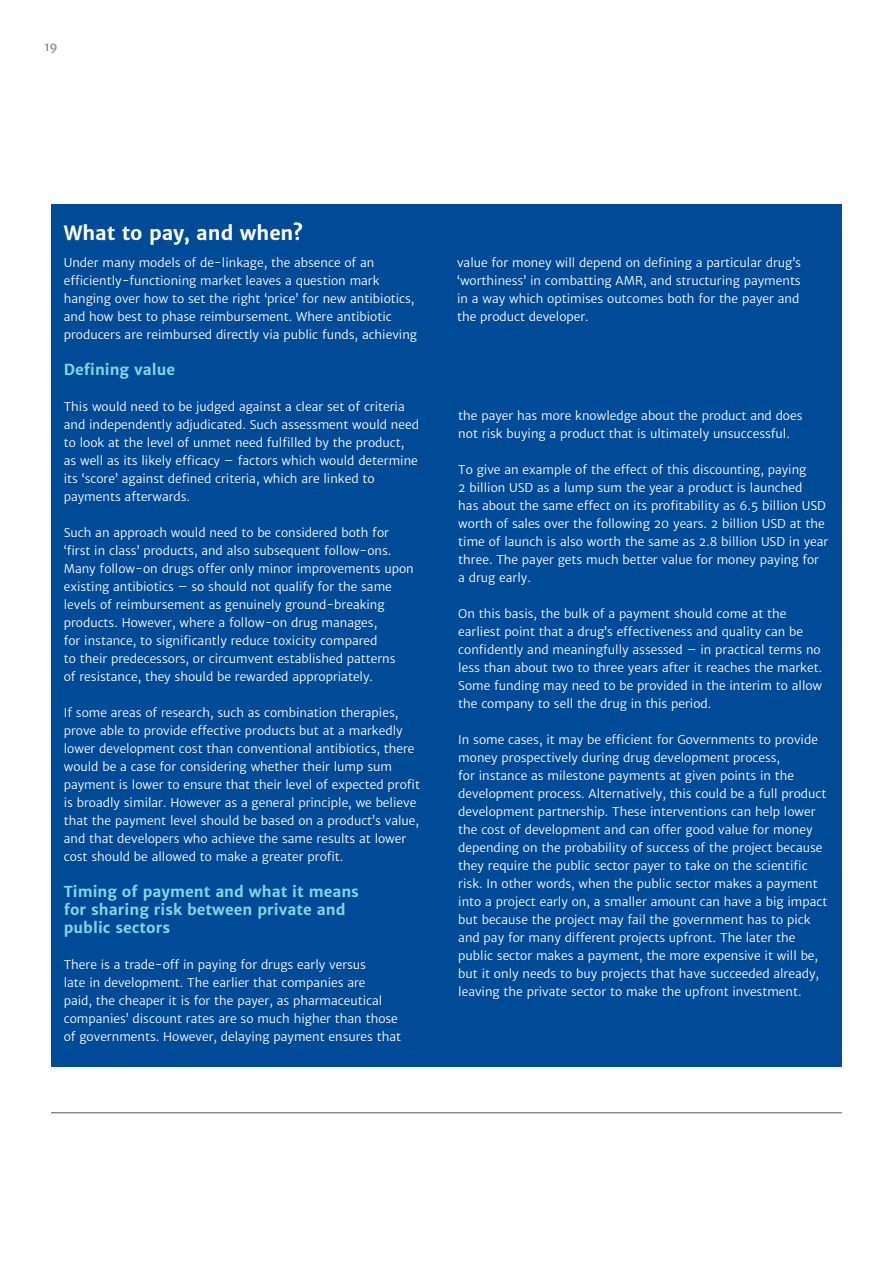
<style>
.page{position:relative;width:893px;height:1263px;background:#fff}
.page>*{position:absolute;margin:0;border:0;box-sizing:border-box;transform-origin:0 0}
.t1{font:700 19.5px "Merriweather Sans";letter-spacing:-.005em;color:#fff}
.t2{font:700 15px/18px "Merriweather Sans";color:#85d3e8}
.t3{font:12px/18px "Merriweather Sans";color:#fff}
.t4{font:12px "Merriweather Sans";color:#808285}
</style>
<div class="page">
<hr style="left:51px;top:1112px;width:791px;height:1px;background:#58595b">
<div style="left:52px;top:204px;width:790px;height:862px;background:#004b97"></div>
<p class="t4" style="left:44px;top:39px;width:15px">19</p>
<h1 class="t1" style="left:64px;top:221px;width:240px">What to pay, and when?</h1>
<p class="t3" style="left:64px;top:254px;width:355px">Under many models of de-linkage, the absence of an efficiently-functioning market leaves a question mark hanging over how to set the right ‘price’ for new antibiotics, and how best to phase reimbursement. Where antibiotic producers are reimbursed directly via public funds, achieving</p>
<p class="t3" style="left:457px;top:254px;width:345px">value for money will depend on defining a particular drug’s ‘worthiness’ in combatting AMR, and structuring payments in a way which optimises outcomes both for the payer and the product developer.</p>
<p class="t2" style="left:64px;top:361px;width:113px">Defining value</p>
<p class="t3" style="left:64px;top:398px;width:357px">This would need to be judged against a clear set of criteria and independently adjudicated. Such assessment would need to look at the level of unmet need fulfilled by the product, as well as its likely efficacy – factors which would determine its ‘score’ against defined criteria, which are linked to payments afterwards.</p>
<p class="t3" style="left:64px;top:524px;width:352px">Such an approach would need to be considered both for ‘first in class’ products, and also subsequent follow-ons.<br>Many follow-on drugs offer only minor improvements upon existing antibiotics – so should not qualify for the same levels of reimbursement as genuinely ground-breaking products. However, where a follow-on drug manages,<br>for instance, to significantly reduce toxicity compared<br>to their predecessors, or circumvent established patterns<br>of resistance, they should be rewarded appropriately.</p>
<p class="t3" style="left:64px;top:704px;width:358px">If some areas of research, such as combination therapies, prove able to provide effective products but at a markedly lower development cost than conventional antibiotics, there would be a case for considering whether their lump sum payment is lower to ensure that their level of expected profit is broadly similar. However as a general principle, we believe that the payment level should be based on a product’s value, and that developers who achieve the same results at lower cost should be allowed to make a greater profit.</p>
<p class="t2" style="left:64px;top:883px;width:297px">Timing of payment and what it means for sharing risk between private and public sectors</p>
<p class="t3" style="left:64px;top:956px;width:339px">There is a trade-off in paying for drugs early versus<br>late in development. The earlier that companies are<br>paid, the cheaper it is for the payer, as pharmaceutical companies’ discount rates are so much higher than those of governments. However, delaying payment ensures that</p>
<p class="t3" style="left:458px;top:407px;width:346px">the payer has more knowledge about the product and does not risk buying a product that is ultimately unsuccessful.</p>
<p class="t3" style="left:458px;top:461px;width:372px">To give an example of the effect of this discounting, paying<br>2 billion USD as a lump sum the year a product is launched<br>has about the same effect on its profitability as 6.5 billion USD worth of sales over the following 20 years. 2 billion USD at the time of launch is also worth the same as 2.8 billion USD in year three. The payer gets much better value for money paying for a drug early.</p>
<p class="t3" style="left:458px;top:605px;width:365px">On this basis, the bulk of a payment should come at the earliest point that a drug’s effectiveness and quality can be confidently and meaningfully assessed – in practical terms no less than about two to three years after it reaches the market.<br>Some funding may need to be provided in the interim to allow the company to sell the drug in this period.</p>
<p class="t3" style="left:458px;top:731px;width:371px">In some cases, it may be efficient for Governments to provide money prospectively during drug development process,<br>for instance as milestone payments at given points in the development process. Alternatively, this could be a full product development partnership. These interventions can help lower the cost of development and can offer good value for money depending on the probability of success of the project because they require the public sector payer to take on the scientific risk. In other words, when the public sector makes a payment into a project early on, a smaller amount can have a big impact but because the project may fail the government has to pick and pay for many different projects upfront. The later the public sector makes a payment, the more expensive it will be, but it only needs to buy projects that have succeeded already, leaving the private sector to make the upfront investment.</p>
</div>
